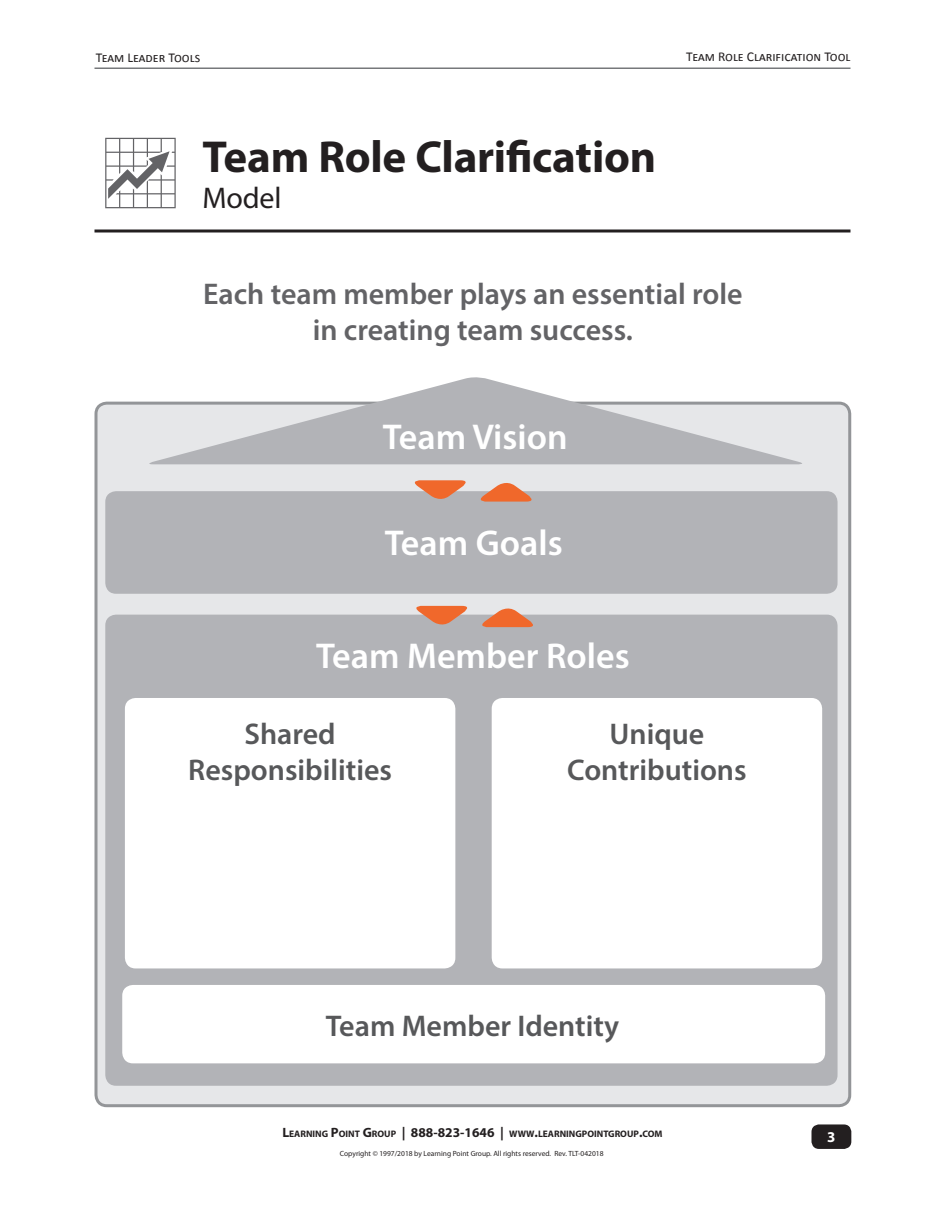
<style>
.page{position:relative;width:945px;height:1215px;background:#fff}
.page>*{position:absolute;margin:0;border:0;box-sizing:border-box;transform-origin:0 0}
.Head{font:700 45px "Myriad Pro";letter-spacing:-.005em;color:#231f20}
.subtitle{font:600 36px "Myriad Pro";color:#fff}
.subtitle-2{font:600 30px/36px "Myriad Pro";color:#57585a;text-align:center}
.t1{font:600 30px/36px "Myriad Pro";color:#636366;text-align:center}
.Head-2{font:30px "Myriad Pro";letter-spacing:-.005em;color:#231f20}
.t2{font:700 15px "Myriad Pro";color:#fff}
.t3{font:13.5px "Calibri";color:#231f20}
.t4{font:700 9.45px "Myriad Pro";color:#231f20}
.t5{font:7.5px "Myriad Pro";color:#231f20}
.s1{font-size:13.5px}
</style>
<div class="page">
<hr style="left:94px;top:230px;width:756px;height:2px;background:#231f20">
<hr style="left:94px;top:68px;width:756px;height:1px;background:#76787b">
<div style="left:812px;top:1125px;width:39px;height:23px;background:#231f20;border-radius:7px"></div>
<div style="left:812px;top:1124px;width:39px;height:25px;border:2px solid #231f20;border-radius:7px"></div>
<div style="left:96px;top:403px;width:754px;height:703px;background:#e6e7e9;border-radius:11px"></div>
<svg style="left:105px;top:138px;width:71px;height:70px"></svg>
<svg style="left:143px;top:377px;width:665px;height:87px;fill:#b2b3b7"></svg>
<div style="left:105px;top:491px;width:733px;height:103px;background:#b2b3b7;border-radius:11px"></div>
<div style="left:105px;top:615px;width:733px;height:471px;background:#b2b3b7;border-radius:11px"></div>
<div style="left:125px;top:698px;width:330px;height:270px;background:#fff;border-radius:11px"></div>
<div style="left:492px;top:698px;width:330px;height:270px;background:#fff;border-radius:11px"></div>
<svg style="left:411px;top:605px;width:127px;height:23px"></svg>
<div style="left:122px;top:985px;width:703px;height:78px;background:#fff;border-radius:11px"></div>
<svg style="left:414px;top:480px;width:118px;height:22px"></svg>
<h3 class="t3" style="left:96px;top:49px;width:106px">Team Leader Tools</h3>
<p class="Head" style="left:202px;top:127px;width:455px">Team Role Clarification</p>
<p class="Head-2" style="left:202px;top:179px;width:81px">Model</p>
<h3 class="t3" style="left:686px;top:48px;width:166px">Team Role Clarification Tool</h3>
<p class="t1" style="left:203px;top:276px;width:541px">Each team member plays an essential role in creating team success.</p>
<p class="subtitle" style="left:383px;top:414px;width:186px">Team Vision</p>
<p class="subtitle" style="left:385px;top:520px;width:180px">Team Goals</p>
<p class="subtitle" style="left:316px;top:633px;width:315px">Team Member Roles</p>
<p class="subtitle-2" style="left:188px;top:715px;width:205px">Shared<br>Responsibilities</p>
<p class="subtitle-2" style="left:567px;top:715px;width:181px">Unique<br>Contributions</p>
<p class="subtitle-2" style="left:326px;top:1007px;width:295px">Team Member Identity</p>
<p class="t4" style="left:282px;top:1128px;width:382px"><span class="s1">L</span>EARNING <span class="s1">P</span>OINT <span class="s1">G</span>ROUP <span class="s1">| 888-823-1646 |</span> WWW<span class="s1">.</span>LEARNINGPOINTGROUP<span class="s1">.</span>COM</p>
<p class="t5" style="left:340px;top:1149px;width:265px">Copyright © 1997/2018 by Learning Point Group. All rights reserved. Rev. TLT-042018</p>
<h3 class="t2" style="left:827px;top:1127px;width:10px">3</h3>
</div>
